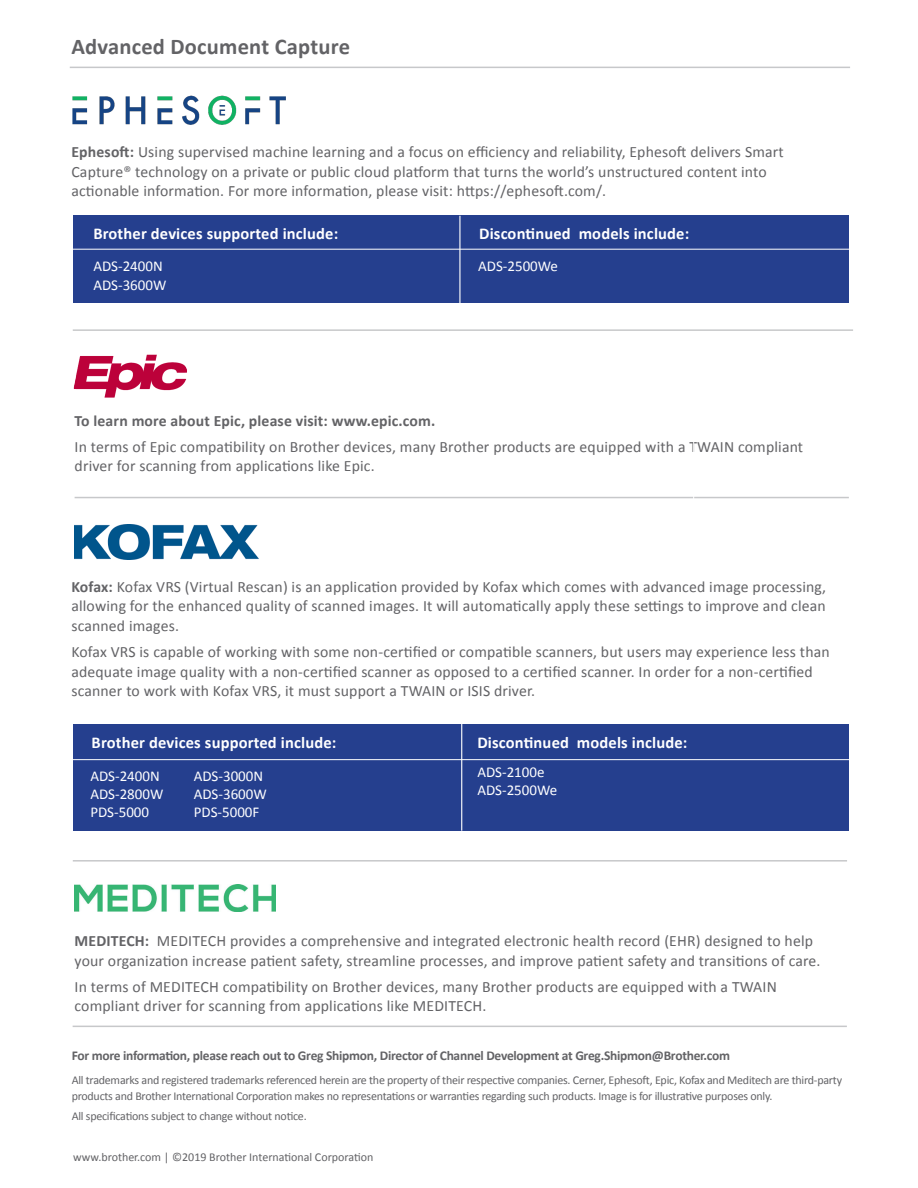
<style>
.page{position:relative;width:918px;height:1188px;background:#fff}
.page>*{position:absolute;margin:0;border:0;box-sizing:border-box;transform-origin:0 0}
.t1{font:700 22.5px "Calibri";letter-spacing:.01em;color:#636366}
.t2{font:700 16.5px "Calibri";letter-spacing:.01em;color:#fff}
.t3{font:15.75px/19.5px "Calibri";letter-spacing:.01em;color:#636366}
.t4{font:700 15.75px "Calibri";letter-spacing:.01em;color:#636366}
.t5{font:15px "Calibri";color:#fff}
.t6{font:700 13.5px "Calibri";letter-spacing:-.02em;color:#636366}
.t7{font:12px/16.5px "Calibri";letter-spacing:-.02em;color:#636366}
.t8{font:12px "Calibri";color:#636366}
.s1{font-weight:700}
</style>
<div class="page">
<div style="left:73px;top:216px;width:776px;height:87px;background:#253f8e"></div>
<div style="left:73px;top:724px;width:775px;height:107px;background:#253f8e"></div>
<hr style="left:75px;top:497px;width:774px;height:1px;background:#c7c8ca">
<img style="left:75px;top:884px;width:201px;height:28px">
<img style="left:75px;top:525px;width:184px;height:35px">
<img style="left:73px;top:354px;width:114px;height:44px">
<hr style="left:73px;top:329px;width:780px;height:2px;background:#c7c8ca">
<img style="left:72px;top:95px;width:214px;height:30px">
<hr style="left:70px;top:67px;width:780px;height:1px;background:#c7c8ca">
<hr style="left:73px;top:860px;width:774px;height:2px;background:#c7c8ca">
<hr style="left:73px;top:1026px;width:774px;height:1px;background:#c7c8ca">
<hr style="left:64px;top:249px;width:795px;height:1px;background:#fff">
<hr style="left:693px;top:387px;width:1px;height:172px;background:#fff">
<hr style="left:459px;top:216px;width:2px;height:91px;background:#fff">
<hr style="left:62px;top:759px;width:795px;height:1px;background:#fff">
<hr style="left:461px;top:724px;width:1px;height:107px;background:#fff">
<p class="t1" style="left:71px;top:31px;width:280px">Advanced Document Capture</p>
<p class="t3" style="left:71px;top:142px;width:714px"><span class="s1">Ephesoft:</span> Using supervised machine learning and a focus on efficiency and reliability, Ephesoft delivers Smart<br>Capture® technology on a private or public cloud platform that turns the world’s unstructured content into actionable information. For more information, please visit: https://ephesoft.com/.</p>
<p class="t2" style="left:93px;top:222px;width:246px">Brother devices supported include:</p>
<p class="t2" style="left:479px;top:222px;width:212px">Discontinued models include:</p>
<p class="t5" style="left:93px;top:255px;width:71px">ADS-2400N</p>
<p class="t5" style="left:478px;top:255px;width:82px">ADS-2500We</p>
<p class="t5" style="left:93px;top:275px;width:75px">ADS-3600W</p>
<p class="t4" style="left:75px;top:409px;width:362px">To learn more about Epic, please visit: www.epic.com.</p>
<p class="t3" style="left:75px;top:436px;width:730px">In terms of Epic compatibility on Brother devices, many Brother products are equipped with a TWAIN compliant driver for scanning from applications like Epic.</p>
<p class="t3" style="left:71px;top:576px;width:756px;text-align:justify"><span class="s1">Kofax:</span> Kofax VRS (Virtual Rescan) is an application provided by Kofax which comes with advanced image processing, allowing for the enhanced quality of scanned images. It will automatically apply these settings to improve and clean scanned images.</p>
<p class="t3" style="left:71px;top:642px;width:760px">Kofax VRS is capable of working with some non-certified or compatible scanners, but users may experience less than adequate image quality with a non-certified scanner as opposed to a certified scanner. In order for a non-certified scanner to work with Kofax VRS, it must support a TWAIN or ISIS driver.</p>
<p class="t2" style="left:92px;top:731px;width:246px">Brother devices supported include:</p>
<p class="t2" style="left:477px;top:731px;width:212px">Discontinued models include:</p>
<p class="t5" style="left:90px;top:766px;width:71px">ADS-2400N</p>
<p class="t5" style="left:90px;top:784px;width:75px">ADS-2800W</p>
<p class="t5" style="left:90px;top:802px;width:60px">PDS-5000</p>
<p class="t5" style="left:194px;top:766px;width:71px">ADS-3000N</p>
<p class="t5" style="left:194px;top:784px;width:75px">ADS-3600W</p>
<p class="t5" style="left:194px;top:802px;width:67px">PDS-5000F</p>
<p class="t5" style="left:477px;top:761px;width:69px">ADS-2100e</p>
<p class="t5" style="left:477px;top:779px;width:82px">ADS-2500We</p>
<p class="t3" style="left:75px;top:931px;width:747px"><span class="s1">MEDITECH:</span> MEDITECH provides a comprehensive and integrated electronic health record (EHR) designed to help your organization increase patient safety, streamline processes, and improve patient safety and transitions of care.</p>
<p class="t3" style="left:75px;top:976px;width:704px">In terms of MEDITECH compatibility on Brother devices, many Brother products are equipped with a TWAIN compliant driver for scanning from applications like MEDITECH.</p>
<p class="t6" style="left:72px;top:1046px;width:660px">For more information, please reach out to Greg Shipmon, Director of Channel Development at Greg.Shipmon@Brother.com</p>
<p class="t7" style="left:72px;top:1071px;width:772px">All trademarks and registered trademarks referenced herein are the property of their respective companies. Cerner, Ephesoft, Epic, Kofax and Meditech are third-party products and Brother International Corporation makes no representations or warranties regarding such products. Image is for illustrative purposes only.</p>
<p class="t7" style="left:72px;top:1107px;width:237px">All specifications subject to change without notice.</p>
<p class="t8" style="left:73px;top:1148px;width:302px">www.brother.com | ©2019 Brother International Corporation</p>
</div>
